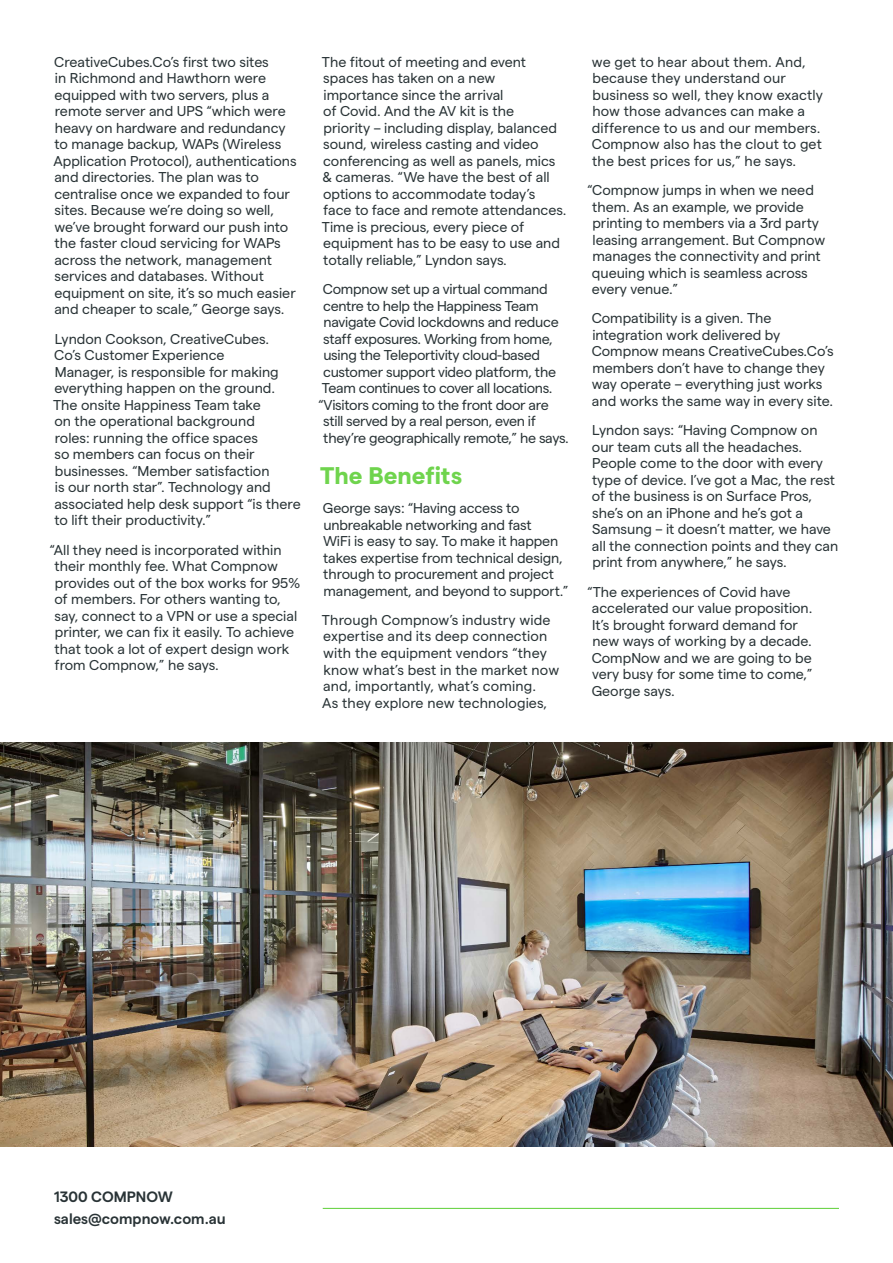
<style>
.page{position:relative;width:893px;height:1263px;background:#fff}
.page>*{position:absolute;margin:0;border:0;box-sizing:border-box;transform-origin:0 0}
.t1{font:700 24px "Matter";color:#6fd44d}
.t2{font:600 15px/22.5px "Matter";color:#293336}
.t3{font:14.25px/16.5px "Matter";color:#293336}
.t4{font:14.25px "Matter";letter-spacing:-.02em;color:#293336}
</style>
<div class="page">
<img style="left:0;top:742px;width:893px;height:404px">
<hr style="left:323px;top:1208px;width:516px;height:1px;background:#6fd44d">
<p class="t3" style="left:54px;top:52px;width:245px">CreativeCubes.Co’s first two sites<br>in Richmond and Hawthorn were equipped with two servers, plus a remote server and UPS “which were heavy on hardware and redundancy to manage backup, WAPs (Wireless Application Protocol), authentications and directories. The plan was to centralise once we expanded to four sites. Because we’re doing so well, we’ve brought forward our push into the faster cloud servicing for WAPs across the network, management services and databases. Without equipment on site, it’s so much easier and cheaper to scale,” George says.</p>
<p class="t3" style="left:53px;top:329px;width:249px">Lyndon Cookson, CreativeCubes.<br>Co’s Customer Experience<br>Manager, is responsible for making everything happen on the ground.<br>The onsite Happiness Team take<br>on the operational background<br>roles: running the office spaces<br>so members can focus on their businesses. “Member satisfaction<br>is our north star”. Technology and associated help desk support “is there to lift their productivity.”</p>
<p class="t3" style="left:54px;top:540px;width:247px;text-indent:-5px">“All they need is incorporated within their monthly fee. What Compnow provides out of the box works for 95% of members. For others wanting to, say, connect to a VPN or use a special printer, we can fix it easily. To achieve that took a lot of expert design work from Compnow,” he says.</p>
<p class="t3" style="left:322px;top:52px;width:246px">The fitout of meeting and event spaces has taken on a new importance since the arrival<br>of Covid. And the AV kit is the<br>priority – including display, balanced sound, wireless casting and video conferencing as well as panels, mics &amp; cameras. “We have the best of all options to accommodate today’s<br>face to face and remote attendances.<br>Time is precious, every piece of equipment has to be easy to use and totally reliable,” Lyndon says.</p>
<p class="t4" style="left:323px;top:279px;width:226px">Compnow set up a virtual command</p>
<p class="t4" style="left:323px;top:295px;width:217px">centre to help the Happiness Team</p>
<p class="t4" style="left:324px;top:312px;width:237px">navigate Covid lockdowns and reduce</p>
<p class="t4" style="left:323px;top:328px;width:231px">staff exposures. Working from home,</p>
<p class="t4" style="left:323px;top:345px;width:218px">using the Teleportivity cloud-based</p>
<p class="t4" style="left:323px;top:361px;width:234px">customer support video platform, the</p>
<p class="t4" style="left:322px;top:378px;width:232px">Team continues to cover all locations.</p>
<p class="t4" style="left:318px;top:394px;width:232px">“Visitors coming to the front door are</p>
<p class="t4" style="left:323px;top:411px;width:214px">still served by a real person, even if</p>
<p class="t4" style="left:323px;top:427px;width:247px">they’re geographically remote,” he says.</p>
<h1 class="t1" style="left:320px;top:458px;width:143px">The Benefits</h1>
<p class="t3" style="left:323px;top:499px;width:247px">George says: “Having access to unbreakable networking and fast<br>WiFi is easy to say. To make it happen takes expertise from technical design, through to procurement and project management, and beyond to support.”</p>
<p class="t3" style="left:322px;top:610px;width:239px">Through Compnow’s industry wide expertise and its deep connection with the equipment vendors “they know what’s best in the market now and, importantly, what’s coming.<br>As they explore new technologies,</p>
<p class="t3" style="left:592px;top:52px;width:233px">we get to hear about them. And, because they understand our business so well, they know exactly how those advances can make a difference to us and our members.<br>Compnow also has the clout to get the best prices for us,” he says.</p>
<p class="t3" style="left:592px;top:181px;width:235px;text-indent:-5px">“Compnow jumps in when we need them. As an example, we provide printing to members via a 3rd party leasing arrangement. But Compnow manages the connectivity and print queuing which is seamless across every venue.”</p>
<p class="t3" style="left:592px;top:309px;width:244px">Compatibility is a given. The integration work delivered by Compnow means CreativeCubes.Co’s members don’t have to change they way operate – everything just works and works the same way in every site.</p>
<p class="t3" style="left:592px;top:421px;width:248px">Lyndon says: “Having Compnow on our team cuts all the headaches.<br>People come to the door with every type of device. I’ve got a Mac, the rest of the business is on Surface Pros, she’s on an iPhone and he’s got a Samsung – it doesn’t matter, we have all the connection points and they can print from anywhere,” he says.</p>
<p class="t3" style="left:592px;top:582px;width:222px;text-indent:-5px">“The experiences of Covid have accelerated our value proposition.<br>It’s brought forward demand for new ways of working by a decade.<br>CompNow and we are going to be very busy for some time to come,”<br>George says.</p>
<p class="t2" style="left:54px;top:1184px;width:173px">1300 COMPNOW sales@compnow.com.au</p>
</div>
